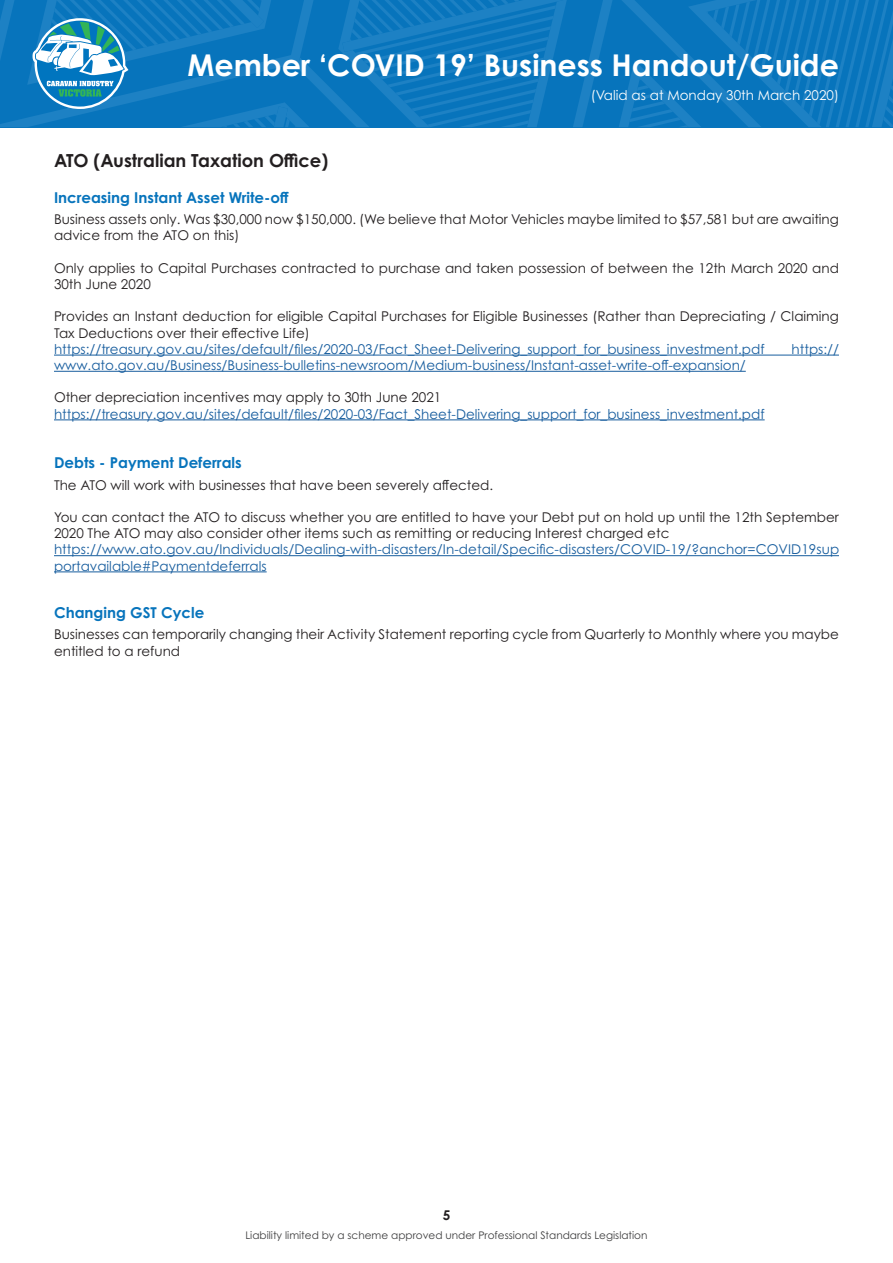
<style>
.page{position:relative;width:893px;height:1263px;background:#fff}
.page>*{position:absolute;margin:0;border:0;box-sizing:border-box;transform-origin:0 0}
.t1{font:700 30px "Century Gothic Pro";color:#fff}
.t2{font:700 18px "Century Gothic Pro";color:#231f20}
.t3{font:700 15px "Century Gothic Pro";color:#0774bc}
.t4{font:13.5px/16.2px "Century Gothic Pro";color:#231f20}
.t5{font:13.5px/16.2px "Century Gothic Pro";color:#175d9e}
.t6{font:13.5px "Century Gothic Pro";color:#fff}
.t7{font:700 13.5px "Century Gothic Pro";color:#231f20}
.t8{font:10.5px "Century Gothic Pro";color:#3e3e3f}
</style>
<div class="page">
<svg style="left:573px;top:0;width:320px;height:128px;background:#0d77be"></svg>
<svg style="left:0;top:0;width:567px;height:127px;background:#167dbf"></svg>
<hr style="left:54px;top:355px;width:785px;height:1px;background:#175d9e">
<hr style="left:54px;top:371px;width:692px;height:1px;background:#175d9e">
<hr style="left:54px;top:419px;width:711px;height:1px;background:#175d9e">
<hr style="left:54px;top:555px;width:785px;height:1px;background:#175d9e">
<hr style="left:54px;top:571px;width:213px;height:1px;background:#175d9e">
<p class="t1" style="left:187px;top:47px;width:653px">Member ‘COVID 19’ Business Handout/Guide</p>
<p class="t6" style="left:591px;top:87px;width:250px">(Valid as at Monday 30th March 2020)</p>
<p class="t2" style="left:54px;top:149px;width:276px">ATO (Australian Taxation Office)</p>
<p class="t3" style="left:54px;top:188px;width:236px">Increasing Instant Asset Write-off</p>
<p class="t4" style="left:54px;top:211px;width:786px">Business assets only. Was $30,000 now $150,000. (We believe that Motor Vehicles maybe limited to $57,581 but are awaiting advice from the ATO on this)</p>
<p class="t4" style="left:54px;top:260px;width:786px">Only applies to Capital Purchases contracted to purchase and taken possession of between the 12th March 2020 and<br>30th June 2020</p>
<p class="t4" style="left:54px;top:308px;width:786px">Provides an Instant deduction for eligible Capital Purchases for Eligible Businesses (Rather than Depreciating / Claiming<br>Tax Deductions over their effective Life)</p>
<p class="t5" style="left:54px;top:341px;width:712px">https://treasury.gov.au/sites/default/files/2020-03/Fact_Sheet-Delivering_support_for_business_investment.pdf</p>
<p class="t5" style="left:792px;top:341px;width:49px">https://</p>
<p class="t5" style="left:54px;top:357px;width:693px">www.ato.gov.au/Business/Business-bulletins-newsroom/Medium-business/Instant-asset-write-off-expansion/</p>
<p class="t4" style="left:54px;top:389px;width:389px">Other depreciation incentives may apply to 30th June 2021</p>
<p class="t5" style="left:54px;top:405px;width:712px">https://treasury.gov.au/sites/default/files/2020-03/Fact_Sheet-Delivering_support_for_business_investment.pdf</p>
<p class="t3" style="left:54px;top:453px;width:189px">Debts - Payment Deferrals</p>
<p class="t4" style="left:54px;top:476px;width:441px">The ATO will work with businesses that have been severely affected.</p>
<p class="t4" style="left:54px;top:509px;width:786px">You can contact the ATO to discuss whether you are entitled to have your Debt put on hold up until the 12th September<br>2020 The ATO may also consider other items such as remitting or reducing Interest charged etc</p>
<p class="t5" style="left:54px;top:541px;width:787px">https://www.ato.gov.au/Individuals/Dealing-with-disasters/In-detail/Specific-disasters/COVID-19/?anchor=COVID19sup portavailable#Paymentdeferrals</p>
<p class="t3" style="left:54px;top:603px;width:152px">Changing GST Cycle</p>
<p class="t4" style="left:54px;top:626px;width:786px">Businesses can temporarily changing their Activity Statement reporting cycle from Quarterly to Monthly where you maybe entitled to a refund</p>
<p class="t7" style="left:443px;top:1207px;width:9px">5</p>
<p class="t8" style="left:245px;top:1228px;width:404px">Liability limited by a scheme approved under Professional Standards Legislation</p>
</div>
